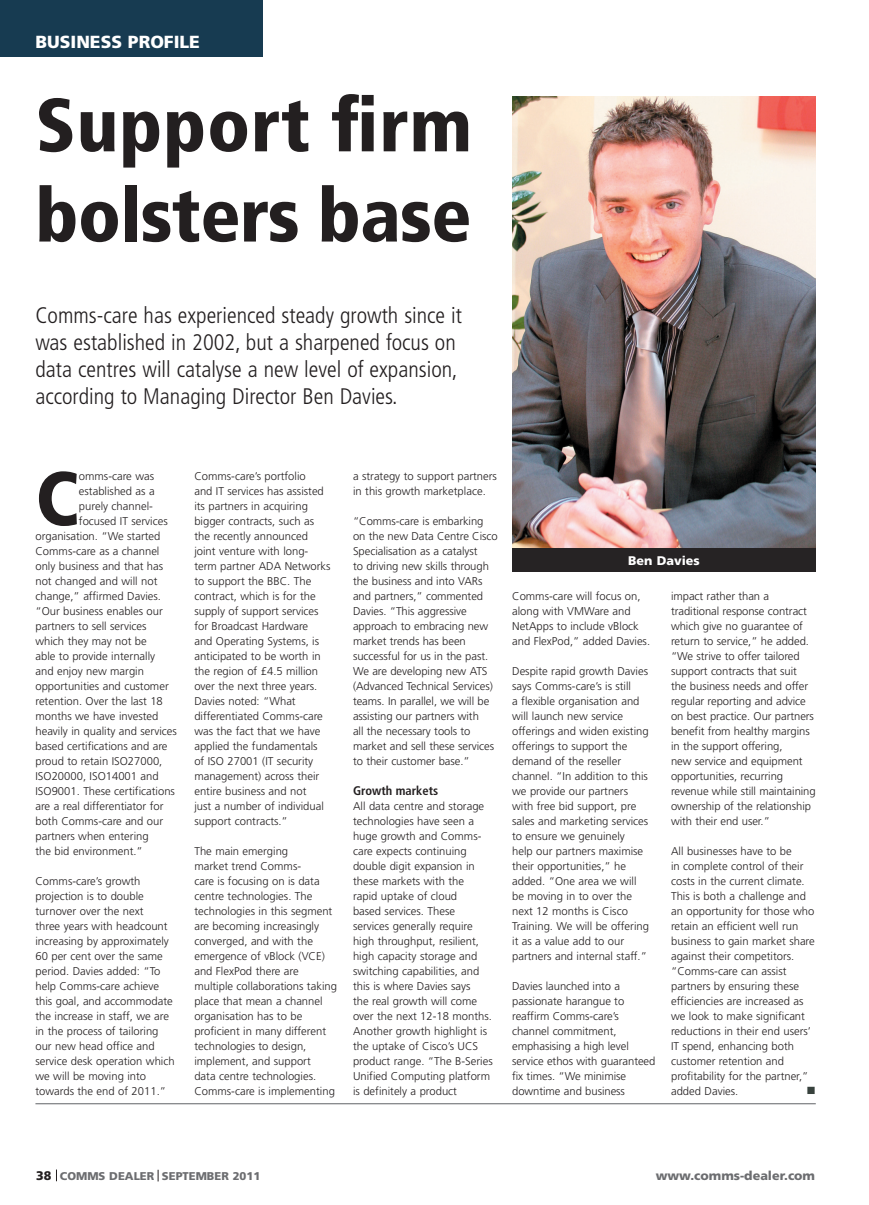
<style>
.page{position:relative;width:869px;height:1205px;background:#fff}
.page>*{position:absolute;margin:0;border:0;box-sizing:border-box;transform-origin:0 0}
.t1{font:900 condensed 75.75px "Frutiger";color:#231f20}
.t2{font:900 condensed 75.12px/90.2px "Frutiger";letter-spacing:-.01em;color:#231f20}
.t3{font:300 condensed 22.5px/27px "Frutiger";color:#231f20}
.t4{font:900 17.5px "Frutiger";color:#fff}
.t5{font:900 12.5px "Frutiger";color:#6c6d70}
.t6{font:700 condensed 12.5px "Frutiger";color:#231f20}
.t7{font:900 12.5px "Frutiger";color:#fff}
.t8{font:12.5px "Wingdings";color:#38423d}
.t9{font:300 11.25px/15px "Frutiger";color:#231f20}
.t10{font:900 11.25px "Frutiger";color:#6c6d70}
.s1{font-size:12.5px;color:#231f20}
</style>
<div class="page">
<svg style="left:56px;top:1169px;width:1px;height:12px"></svg>
<hr style="left:35px;top:1103px;width:780px;height:1px;background:#808285">
<img style="left:512px;top:96px;width:303px;height:452px">
<div style="left:512px;top:548px;width:303px;height:24px;background:#262324"></div>
<div style="left:0;top:0;width:262px;height:57px;background:#173b51"></div>
<h3 class="t4" style="left:35px;top:31px;width:166px">BUSINESS PROFILE</h3>
<h2 class="t2" style="left:35px;top:80px;width:438px">Support firm bolsters base</h2>
<h3 class="t3" style="left:35px;top:302px;width:428px">Comms-care has experienced steady growth since it was established in 2002, but a sharpened focus on data centres will catalyse a new level of expansion, according to Managing Director Ben Davies.</h3>
<h1 class="t1" style="left:35px;top:453px;width:45px">C</h1>
<p class="t9" style="left:79px;top:469px;width:77px">omms-care was</p>
<p class="t9" style="left:79px;top:484px;width:77px">established as a</p>
<p class="t9" style="left:79px;top:499px;width:75px">purely channel-</p>
<p class="t9" style="left:79px;top:514px;width:90px">focused IT services</p>
<p class="t9" style="left:35px;top:529px;width:126px">organisation. “We started</p>
<p class="t9" style="left:35px;top:544px;width:125px">Comms-care as a channel</p>
<p class="t9" style="left:35px;top:559px;width:129px">only business and that has</p>
<p class="t9" style="left:35px;top:574px;width:123px">not changed and will not</p>
<p class="t9" style="left:35px;top:589px;width:127px">change,” affirmed Davies.</p>
<p class="t9" style="left:35px;top:604px;width:129px">“Our business enables our</p>
<p class="t9" style="left:35px;top:619px;width:112px">partners to sell services</p>
<p class="t9" style="left:35px;top:634px;width:113px">which they may not be</p>
<p class="t9" style="left:35px;top:649px;width:121px">able to provide internally</p>
<p class="t9" style="left:35px;top:664px;width:110px">and enjoy new margin</p>
<p class="t9" style="left:35px;top:679px;width:135px">opportunities and customer</p>
<p class="t9" style="left:35px;top:694px;width:129px">retention. Over the last 18</p>
<p class="t9" style="left:35px;top:709px;width:124px">months we have invested</p>
<p class="t9" style="left:35px;top:724px;width:143px">heavily in quality and services</p>
<p class="t9" style="left:35px;top:739px;width:133px">based certifications and are</p>
<p class="t9" style="left:35px;top:754px;width:128px">proud to retain ISO27000,</p>
<p class="t9" style="left:35px;top:769px;width:125px">ISO20000, ISO14001 and</p>
<p class="t9" style="left:35px;top:784px;width:141px">ISO9001. These certifications</p>
<p class="t9" style="left:35px;top:799px;width:129px">are a real differentiator for</p>
<p class="t9" style="left:35px;top:814px;width:129px">both Comms-care and our</p>
<p class="t9" style="left:35px;top:829px;width:115px">partners when entering</p>
<p class="t9" style="left:35px;top:844px;width:109px">the bid environment.”</p>
<p class="t9" style="left:35px;top:874px;width:141px">Comms-care’s growth projection is to double turnover over the next<br>three years with headcount increasing by approximately<br>60 per cent over the same period. Davies added: “To help Comms-care achieve this goal, and accommodate the increase in staff, we are in the process of tailoring our new head office and service desk operation which we will be moving into towards the end of 2011.”</p>
<p class="t9" style="left:194px;top:469px;width:137px">Comms-care’s portfolio<br>and IT services has assisted its partners in acquiring bigger contracts, such as the recently announced joint venture with long&shy;term partner ADA Networks to support the BBC. The contract, which is for the supply of support services for Broadcast Hardware<br>and Operating Systems, is anticipated to be worth in the region of £4.5 million over the next three years.<br>Davies noted: “What differentiated Comms-care was the fact that we have applied the fundamentals of ISO 27001 (IT security management) across their entire business and not<br>just a number of individual support contracts.”</p>
<p class="t9" style="left:194px;top:844px;width:144px">The main emerging<br>market trend Comms-<br>care is focusing on is data centre technologies. The technologies in this segment are becoming increasingly converged, and with the emergence of vBlock (VCE) and FlexPod there are multiple collaborations taking place that mean a channel organisation has to be proficient in many different technologies to design, implement, and support<br>data centre technologies.<br>Comms-care is implementing</p>
<p class="t9" style="left:353px;top:469px;width:145px">a strategy to support partners in this growth marketplace.</p>
<p class="t9" style="left:353px;top:514px;width:146px">“Comms-care is embarking on the new Data Centre Cisco<br>Specialisation as a catalyst<br>to driving new skills through the business and into VARs and partners,” commented<br>Davies. “This aggressive approach to embracing new market trends has been successful for us in the past.<br>We are developing new ATS (Advanced Technical Services) teams. In parallel, we will be assisting our partners with<br>all the necessary tools to market and sell these services to their customer base.”</p>
<p class="t6" style="left:353px;top:783px;width:87px">Growth markets</p>
<p class="t9" style="left:353px;top:799px;width:141px">All data centre and storage technologies have seen a huge growth and Comms&shy;care expects continuing double digit expansion in these markets with the<br>rapid uptake of cloud<br>based services. These services generally require high throughput, resilient, high capacity storage and switching capabilities, and this is where Davies says<br>the real growth will come over the next 12-18 months.<br>Another growth highlight is the uptake of Cisco’s UCS product range. “The B-Series<br>Unified Computing platform is definitely a product</p>
<p class="t7" style="left:628px;top:553px;width:73px">Ben Davies</p>
<p class="t9" style="left:512px;top:589px;width:139px">Comms-care will focus on, along with VMWare and<br>NetApps to include vBlock and FlexPod,” added Davies.</p>
<p class="t9" style="left:512px;top:664px;width:138px">Despite rapid growth Davies says Comms-care’s is still<br>a flexible organisation and will launch new service offerings and widen existing offerings to support the demand of the reseller channel. “In addition to this we provide our partners with free bid support, pre sales and marketing services to ensure we genuinely<br>help our partners maximise their opportunities,” he added. “One area we will be moving in to over the next 12 months is Cisco<br>Training. We will be offering it as a value add to our partners and internal staff.”</p>
<p class="t9" style="left:512px;top:979px;width:145px">Davies launched into a passionate harangue to reaffirm Comms-care’s channel commitment, emphasising a high level service ethos with guaranteed fix times. “We minimise downtime and business</p>
<p class="t9" style="left:670px;top:589px;width:146px">impact rather than a traditional response contract which give no guarantee of return to service,” he added. “We strive to offer tailored support contracts that suit<br>the business needs and offer regular reporting and advice on best practice. Our partners benefit from healthy margins in the support offering,<br>new service and equipment opportunities, recurring revenue while still maintaining ownership of the relationship with their end user.”</p>
<p class="t9" style="left:670px;top:844px;width:145px">All businesses have to be<br>in complete control of their costs in the current climate.<br>This is both a challenge and an opportunity for those who retain an efficient well run business to gain market share against their competitors. “Comms-care can assist partners by ensuring these efficiencies are increased as we look to make significant reductions in their end users’<br>IT spend, enhancing both customer retention and profitability for the partner,” added Davies.</p>
<p class="t8" style="left:806px;top:1084px;width:11px">■</p>
<p class="t10" style="left:36px;top:1169px;width:225px"><span class="s1">38</span> COMMS DEALER SEPTEMBER 2011</p>
<p class="t5" style="left:655px;top:1168px;width:161px">www.comms-dealer.com</p>
</div>
